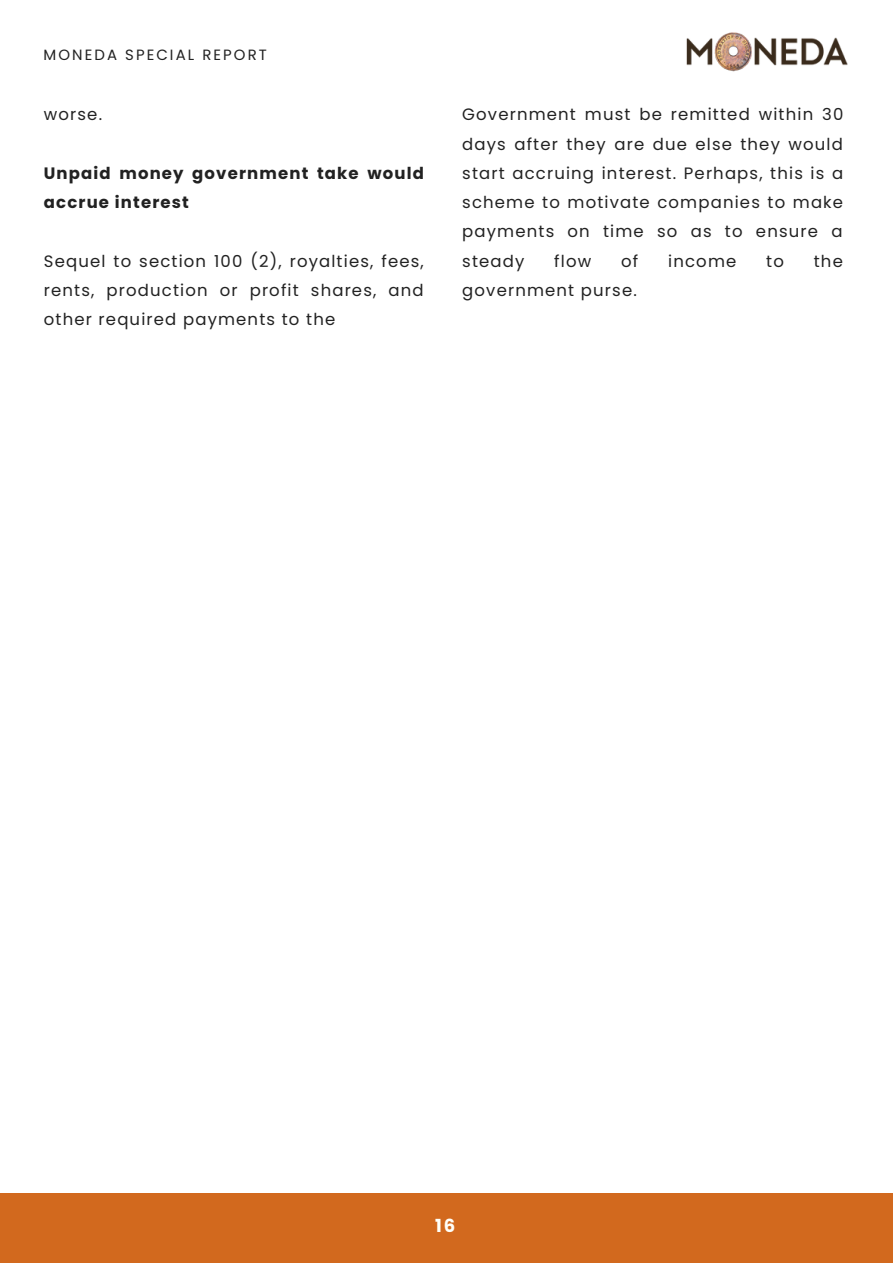
<style>
.page{position:relative;width:893px;height:1264px;background:#fff}
.page>*{position:absolute;margin:0;border:0;box-sizing:border-box;transform-origin:0 0}
.t1{font:700 18px "Poppins";color:#fffff9}
.t2{font:16.5px/29.2px "Poppins";letter-spacing:.07em;color:#222;text-align:justify}
.t3{font:700 16.5px/29.2px "Poppins";letter-spacing:.07em;color:#222}
.t4{font:14.85px "Poppins";letter-spacing:.14em;color:#222}
</style>
<div class="page">
<img style="left:686px;top:32px;width:162px;height:40px">
<div style="left:0;top:1193px;width:892px;height:69px;background:#d2691e"></div>
<p class="t4" style="left:44px;top:45px;width:225px">MONEDA SPECIAL REPORT</p>
<p class="t2" style="left:44px;top:100px;width:60px">worse.</p>
<p class="t3" style="left:44px;top:158px;width:381px">Unpaid money government take would accrue interest</p>
<p class="t2" style="left:44px;top:246px;width:381px">Sequel to section 100 (2), royalties, fees, rents, production or profit shares, and other required payments to the</p>
<p class="t2" style="left:462px;top:100px;width:382px">Government must be remitted within 30 days after they are due else they would start accruing interest. Perhaps, this is a scheme to motivate companies to make payments on time so as to ensure a steady</p>
<p class="t2" style="left:554px;top:246px;width:38px">flow</p>
<p class="t2" style="left:621px;top:246px;width:19px">of</p>
<p class="t2" style="left:668px;top:246px;width:70px">income</p>
<p class="t2" style="left:766px;top:246px;width:19px">to</p>
<p class="t2" style="left:813px;top:246px;width:31px">the</p>
<p class="t2" style="left:462px;top:275px;width:176px">government purse.</p>
<p class="t1" style="left:435px;top:1213px;width:22px">16</p>
</div>
